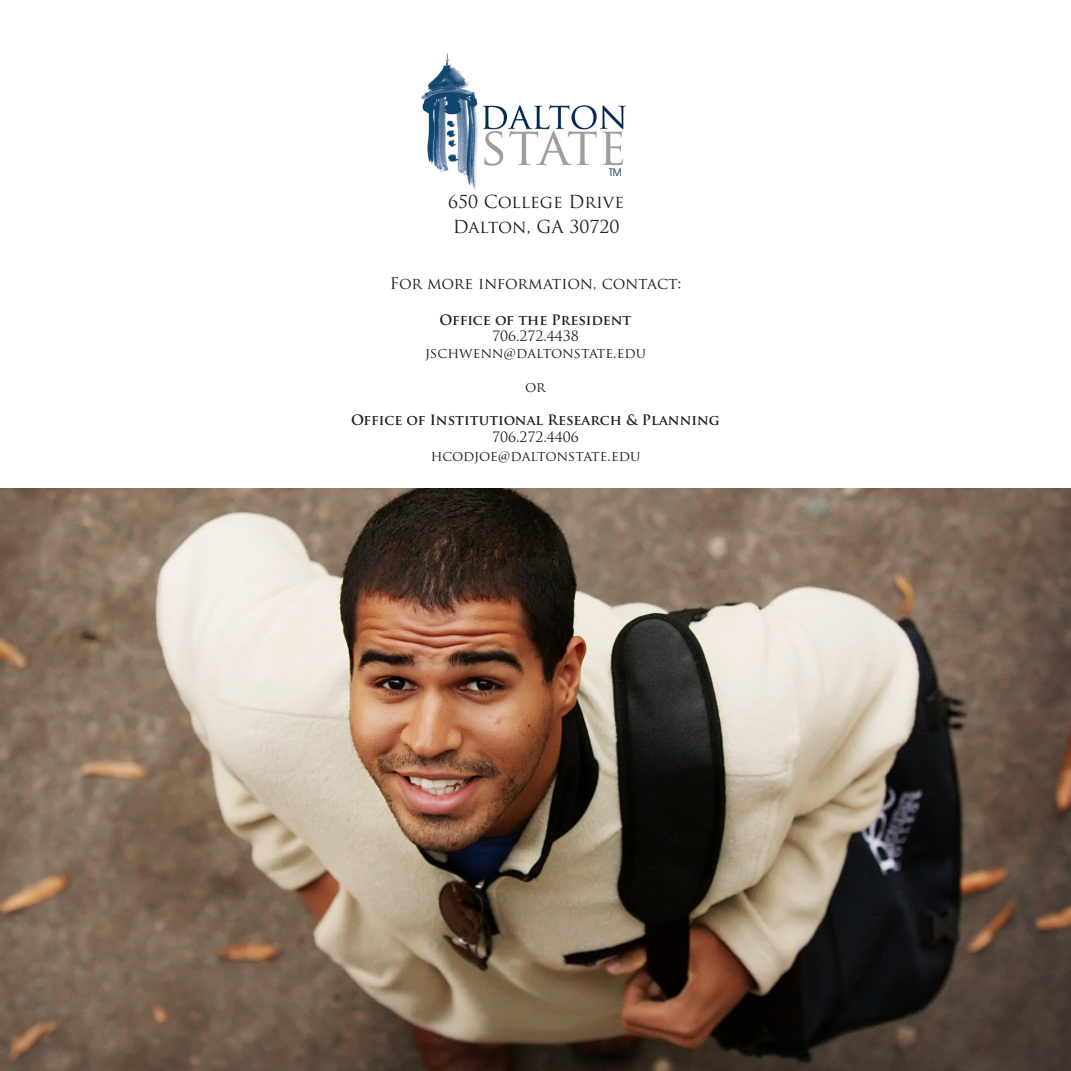
<style>
.page{position:relative;width:1071px;height:1071px;background:#fff}
.page>*{position:absolute;margin:0;border:0;box-sizing:border-box;transform-origin:0 0}
.t1{font:17.5px "Trajan Pro";color:#231f20}
.t2{font:15.75px "Trajan Pro";letter-spacing:-.01em;color:#231f20}
.t3{font:14px "Trajan Pro";color:#231f20}
.t4{font:700 14px "Trajan Pro";color:#231f20}
.t5{font:10.5px "Avant Garde IT Cby BT";color:#002a54}
</style>
<div class="page">
<img style="left:421px;top:53px;width:205px;height:137px">
<img style="left:0;top:488px;width:1071px;height:583px">
<p class="t5" style="left:609px;top:166px;width:14px">TM</p>
<p class="t1" style="left:448px;top:191px;width:177px">650 College Drive</p>
<p class="t1" style="left:453px;top:216px;width:168px">Dalton, GA 30720</p>
<p class="t2" style="left:390px;top:273px;width:293px">For more information, contact:</p>
<p class="t4" style="left:440px;top:311px;width:193px">Office of the President</p>
<p class="t3" style="left:492px;top:327px;width:88px">706.272.4438</p>
<p class="t3" style="left:425px;top:344px;width:222px">jschwenn@daltonstate.edu</p>
<p class="t3" style="left:525px;top:378px;width:22px">or</p>
<p class="t4" style="left:351px;top:412px;width:370px">Office of Institutional Research &amp; Planning</p>
<p class="t3" style="left:492px;top:428px;width:88px">706.272.4406</p>
<p class="t3" style="left:431px;top:447px;width:211px">hcodjoe@daltonstate.edu</p>
</div>
